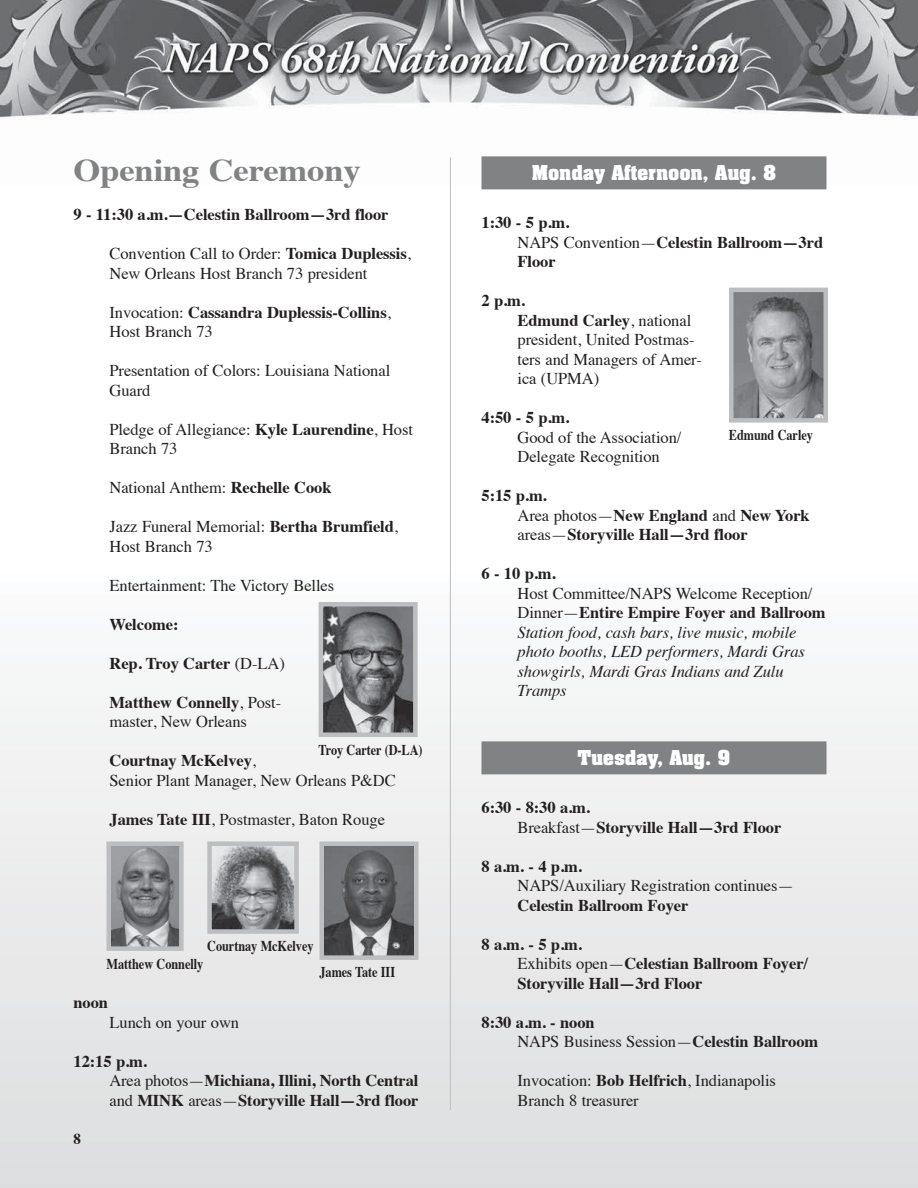
<style>
.page{position:relative;width:918px;height:1188px;background:#fff}
.page>*{position:absolute;margin:0;border:0;box-sizing:border-box;transform-origin:0 0}
.t1{font:700 31.5px "Times";letter-spacing:-.005em;color:#808284;scale:1.1 1}
.t2{font:700 22.5px "Neue Aachen Pro";letter-spacing:-.005em;color:#fff}
.t3{font:16.5px/19.5px "Times";letter-spacing:-.005em;color:#231f20}
.t4{font:700 16.5px/19.5px "Times";letter-spacing:-.005em;color:#231f20}
.t5{font:italic 16.5px/19.5px "Times";letter-spacing:-.005em;color:#231f20}
.t6{font:700 15px "Times";letter-spacing:-.005em;color:#231f20;scale:.82 1}
.t7{font:700 15px "Times";letter-spacing:-.005em;color:#231f20}
.s1{font-weight:700}
.s2{font-weight:400}
.s3{font-style:normal}
.s4{font-weight:700;font-style:normal}
</style>
<div class="page">
<img style="left:0;top:0;width:918px;height:184px">
<div style="left:0;top:549px;width:918px;height:639px;background:linear-gradient(to bottom,#fdfdfd,#dcddde)"></div>
<div style="left:482px;top:156px;width:345px;height:33px;background:#808284"></div>
<div style="left:482px;top:741px;width:345px;height:33px;background:#808284"></div>
<hr style="left:450px;top:158px;width:1px;height:952px;background:#bdbec0">
<img style="left:112px;top:847px;width:67px;height:99px">
<div style="left:107px;top:842px;width:77px;height:109px;border:4px solid #bdbec0"></div>
<img style="left:325px;top:847px;width:88px;height:108px">
<div style="left:320px;top:842px;width:98px;height:118px;border:4px solid #bdbec0"></div>
<img style="left:734px;top:293px;width:89px;height:125px">
<div style="left:729px;top:288px;width:99px;height:135px;border:4px solid #bdbec0"></div>
<img style="left:324px;top:607px;width:89px;height:125px">
<div style="left:319px;top:602px;width:99px;height:135px;border:4px solid #bdbec0"></div>
<img style="left:212px;top:847px;width:82px;height:82px">
<div style="left:207px;top:842px;width:92px;height:92px;border:4px solid #bdbec0"></div>
<h1 class="t1" style="left:74px;top:158px;width:263px">Opening Ceremony</h1>
<p class="t4" style="left:74px;top:206px;width:317px">9 - 11:30 a.m.—Celestin Ballroom—3rd floor</p>
<p class="t3" style="left:110px;top:245px;width:303px">Convention Call to Order: <span class="s1">Tomica Duplessis</span>,<br>New Orleans Host Branch 73 president</p>
<p class="t4" style="left:110px;top:304px;width:283px"><span class="s2">Invocation:</span> Cassandra Duplessis-Collins<span class="s2">,<br>Host Branch 73</span></p>
<p class="t3" style="left:110px;top:362px;width:282px">Presentation of Colors: Louisiana National<br>Guard</p>
<p class="t3" style="left:110px;top:421px;width:305px">Pledge of Allegiance: <span class="s1">Kyle Laurendine</span>, Host<br>Branch 73</p>
<p class="t3" style="left:110px;top:479px;width:224px">National Anthem: <span class="s1">Rechelle Cook</span></p>
<p class="t3" style="left:110px;top:518px;width:290px">Jazz Funeral Memorial: <span class="s1">Bertha Brumfield</span>,<br>Host Branch 73</p>
<p class="t3" style="left:110px;top:577px;width:226px">Entertainment: The Victory Belles</p>
<p class="t4" style="left:110px;top:616px;width:71px">Welcome:</p>
<p class="t4" style="left:110px;top:655px;width:177px">Rep. Troy Carter <span class="s2">(D-LA)</span></p>
<p class="t3" style="left:110px;top:694px;width:173px"><span class="s1">Matthew Connelly</span>, Post&shy;master, New Orleans</p>
<p class="t3" style="left:110px;top:752px;width:288px"><span class="s1">Courtnay McKelvey</span>,<br>Senior Plant Manager, New Orleans P&amp;DC</p>
<p class="t3" style="left:110px;top:811px;width:277px"><span class="s1">James Tate III</span>, Postmaster, Baton Rouge</p>
<p class="t6" style="left:319px;top:744px;width:128px">Troy Carter (D-LA)</p>
<p class="t6" style="left:207px;top:940px;width:131px">Courtnay McKelvey</p>
<p class="t6" style="left:107px;top:958px;width:120px">Matthew Connelly</p>
<p class="t4" style="left:74px;top:995px;width:36px">noon</p>
<p class="t6" style="left:319px;top:966px;width:94px">James Tate III</p>
<p class="t3" style="left:110px;top:1014px;width:131px">Lunch on your own</p>
<p class="t4" style="left:110px;top:1053px;width:311px;text-indent:-36px">12:15 p.m.<br><span class="s2">Area photos—</span>Michiana, Illini, North Central <span class="s2">and</span> MINK <span class="s2">areas—</span>Storyville Hall—3rd floor</p>
<p class="t7" style="left:74px;top:1133px;width:9px">8</p>
<h2 class="t2" style="left:532px;top:164px;width:246px">Monday Afternoon, Aug. 8</h2>
<p class="t4" style="left:518px;top:215px;width:307px;text-indent:-36px">1:30 - 5 p.m.<br><span class="s2">NAPS Convention—</span>Celestin Ballroom—3rd<br>Floor</p>
<p class="t3" style="left:518px;top:293px;width:186px;text-indent:-36px"><span class="s1">2 p.m.<br>Edmund Carley</span>, national president, United Postmas&shy;ters and Managers of Amer&shy;ica (UPMA)</p>
<p class="t4" style="left:482px;top:410px;width:89px">4:50 - 5 p.m.</p>
<p class="t3" style="left:518px;top:429px;width:165px">Good of the Association/<br>Delegate Recognition</p>
<p class="t4" style="left:518px;top:488px;width:294px;text-indent:-36px">5:15 p.m.<br><span class="s2">Area photos—</span>New England <span class="s2">and</span> New York <span class="s2">areas—</span>Storyville Hall—3rd floor</p>
<p class="t4" style="left:482px;top:566px;width:76px">6 - 10 p.m.</p>
<p class="t5" style="left:518px;top:585px;width:310px"><span class="s3">Host Committee/NAPS Welcome Reception/ Dinner—</span><span class="s4">Entire Empire Foyer and Ballroom </span>Station food, cash bars, live music, mobile photo booths, LED performers, Mardi Gras showgirls, Mardi Gras Indians and Zulu Tramps</p>
<p class="t6" style="left:729px;top:429px;width:104px">Edmund Carley</p>
<h2 class="t2" style="left:577px;top:749px;width:155px">Tuesday, Aug. 9</h2>
<p class="t4" style="left:518px;top:800px;width:265px;text-indent:-36px">6:30 - 8:30 a.m.<br><span class="s2">Breakfast—</span>Storyville Hall—3rd Floor</p>
<p class="t4" style="left:482px;top:858px;width:102px">8 a.m. - 4 p.m.</p>
<p class="t3" style="left:518px;top:878px;width:278px">NAPS/Auxiliary Registration continues—</p>
<p class="t4" style="left:518px;top:897px;width:173px">Celestin Ballroom Foyer</p>
<p class="t4" style="left:518px;top:936px;width:292px;text-indent:-36px">8 a.m. - 5 p.m.<br><span class="s2">Exhibits open—</span>Celestian Ballroom Foyer/<br>Storyville Hall—3rd Floor</p>
<p class="t4" style="left:518px;top:1014px;width:302px;text-indent:-36px">8:30 a.m. - noon<br><span class="s2">NAPS Business Session—</span>Celestin Ballroom</p>
<p class="t3" style="left:518px;top:1073px;width:260px">Invocation: <span class="s1">Bob Helfrich</span>, Indianapolis<br>Branch 8 treasurer</p>
</div>
